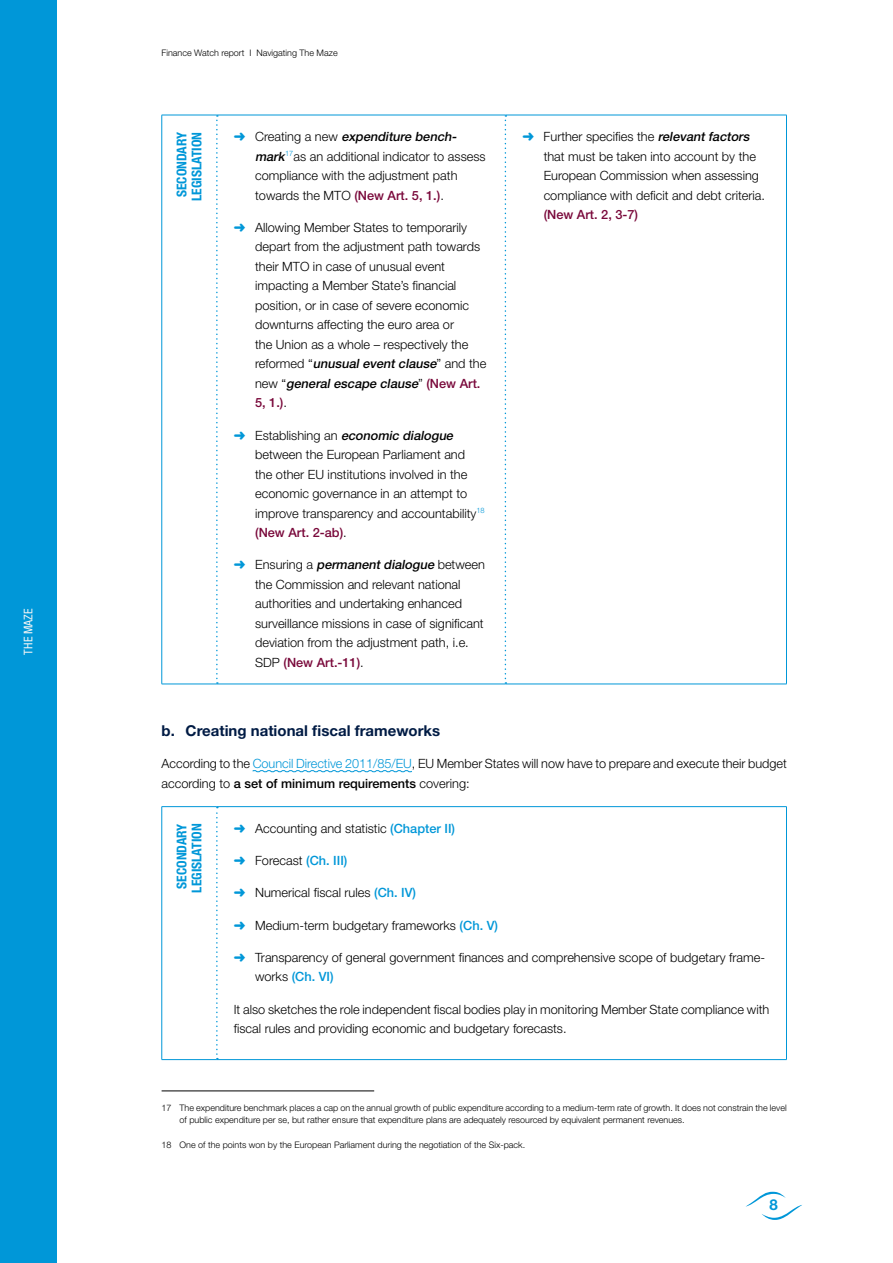
<style>
.page{position:relative;width:893px;height:1263px;background:#fff}
.page>*{position:absolute;margin:0;border:0;box-sizing:border-box;transform-origin:0 0}
.t1{font:700 15px "Helvetica Neue LT Std";color:#001b44}
.t2{font:700 15px "Helvetica Neue LT Std";color:#0097d8}
.t3{font:700 condensed 13.5px/15px "Helvetica Neue LT Std";color:#0097d8}
.t4{font:300 12.75px/19.5px "Helvetica Neue LT Std";color:#000}
.t5{font:500 12.75px "Helvetica Neue LT Std";color:#79083a}
.t6{font:condensed 12px "Helvetica Neue LT Std";color:#f5f5f5}
.t7{font:300 9px/12px "Helvetica Neue LT Std";color:#000}
.s1{color:#0097d8}
.s2{font-weight:500;font-style:italic}
.s3{font-weight:500;color:#79083a}
.s4{font-weight:500}
.s5{font-weight:500;color:#0097d8}
</style>
<div class="page">
<svg style="left:746px;top:1192px;width:56px;height:28px"></svg>
<div style="left:0;top:0;width:56px;height:1263px;background:#0097d8"></div>
<svg style="left:252px;top:770px;width:160px;height:3px"></svg>
<hr style="left:217px;top:115px;width:288px;height:1px;background:#0097d8">
<hr style="left:505px;top:115px;width:282px;height:1px;background:#0097d8">
<hr style="left:217px;top:684px;width:288px;height:1px;background:#0097d8">
<hr style="left:505px;top:684px;width:282px;height:1px;background:#0097d8">
<svg style="left:505px;top:115px;width:1px;height:569px"></svg>
<hr style="left:786px;top:115px;width:1px;height:569px;background:#0097d8">
<hr style="left:162px;top:115px;width:55px;height:1px;background:#0097d8">
<hr style="left:162px;top:115px;width:1px;height:569px;background:#0097d8">
<hr style="left:162px;top:684px;width:55px;height:1px;background:#0097d8">
<svg style="left:216px;top:115px;width:2px;height:569px"></svg>
<hr style="left:217px;top:806px;width:570px;height:1px;background:#0097d8">
<hr style="left:786px;top:807px;width:1px;height:252px;background:#0097d8">
<hr style="left:217px;top:1059px;width:570px;height:1px;background:#0097d8">
<hr style="left:162px;top:806px;width:55px;height:1px;background:#0097d8">
<hr style="left:162px;top:807px;width:1px;height:252px;background:#0097d8">
<hr style="left:162px;top:1059px;width:55px;height:1px;background:#0097d8">
<svg style="left:216px;top:807px;width:2px;height:252px"></svg>
<hr style="left:162px;top:1091px;width:212px;height:1px;background:#000">
<p class="t6" style="left:21px;top:654px;width:47px;rotate:-90deg">THE MAZE</p>
<p class="t7" style="left:162px;top:47px;width:178px">Finance Watch report I Navigating The Maze</p>
<p class="t3" style="left:174px;top:201px;width:70px;rotate:-90deg">SECONDARY<br>LEGISLATION</p>
<p class="t4" style="left:255px;top:127px;width:232px;text-indent:-21px"><span class="s1">➜</span> C re at i n g a n ew <span class="s2">expenditure bench&shy;mark</span><sup>17</sup>as an additional indicator to assess compliance with the adjustment path towards the MTO <span class="s3">(New Art. 5, 1.)</span>.</p>
<p class="t4" style="left:255px;top:217px;width:233px;text-indent:-21px"><span class="s1">➜</span> Allowing Member States to temporarily depart from the adjustment path towards their MTO in case of unusual event impacting a Member State’s financial position, or in case of severe economic downturns affecting the euro area or<br>the Union as a whole – respectively the refo r m e d “ <span class="s2">unusual event clause</span>” a n d t h e n e w “ <span class="s2">general escape clause</span>” <span class="s3">( N e w A rt .<br>5, 1.)</span>.</p>
<p class="t4" style="left:255px;top:425px;width:231px;text-indent:-21px"><span class="s1">➜</span> Est a b l i s h i n g a n <span class="s2">economic dialogue </span>between the European Parliament and the other EU institutions involved in the economic governance in an attempt to improve transparency and accountability<sup>18 </sup><span class="s3">(New Art. 2-ab)</span>.</p>
<p class="t4" style="left:255px;top:555px;width:231px;text-indent:-21px"><span class="s1">➜</span> E n s u r i n g a <span class="s2">permanent dialogue</span> b etwe e n the Commission and relevant national authorities and undertaking enhanced surveillance missions in case of significant deviation from the adjustment path, i.e.<br>SDP <span class="s3">(New Art.-11)</span>.</p>
<p class="t4" style="left:544px;top:127px;width:223px;text-indent:-21px"><span class="s1">➜</span> Further specifies the <span class="s2">relevant factors </span>that must be taken into account by the European Commission when assessing compliance with deficit and debt criteria.</p>
<p class="t5" style="left:544px;top:207px;width:96px">(New Art. 2, 3-7)</p>
<p class="t1" style="left:162px;top:721px;width:280px">b. Creating national fiscal frameworks</p>
<p class="t4" style="left:162px;top:754px;width:627px">According to the <span class="s1">Council Directive 2011/85/EU</span>, EU Member States will now have to prepare and execute their budget according to <span class="s4">a set of minimum requirements</span> covering:</p>
<p class="t3" style="left:174px;top:893px;width:70px;rotate:-90deg">SECONDARY<br>LEGISLATION</p>
<p class="t4" style="left:234px;top:818px;width:223px"><span class="s1">➜</span> Accounting and statistic <span class="s5">(Chapter II)</span></p>
<p class="t4" style="left:234px;top:850px;width:115px"><span class="s1">➜</span> Forecast <span class="s5">(Ch. III)</span></p>
<p class="t4" style="left:234px;top:883px;width:184px"><span class="s1">➜</span> Numerical fiscal rules <span class="s5">(Ch. IV)</span></p>
<p class="t4" style="left:234px;top:915px;width:266px"><span class="s1">➜</span> Medium-term budgetary frameworks <span class="s5">(Ch. V)</span></p>
<p class="t4" style="left:255px;top:947px;width:511px;text-indent:-21px"><span class="s1">➜</span> Transparency of general government finances and comprehensive scope of budgetary frame&shy;works <span class="s5">(Ch. VI)</span></p>
<p class="t4" style="left:234px;top:999px;width:537px">It also sketches the role independent fiscal bodies play in monitoring Member State compliance with fiscal rules and providing economic and budgetary forecasts.</p>
<p class="t7" style="left:180px;top:1102px;width:609px;text-indent:-18px">17 The expenditure benchmark places a cap on the annual growth of public expenditure according to a medium-term rate of growth. It does not constrain the level of public expenditure per se, but rather ensure that expenditure plans are adequately resourced by equivalent permanent revenues.</p>
<p class="t7" style="left:162px;top:1139px;width:365px">18 One of the points won by the European Parliament during the negotiation of the Six-pack.</p>
<p class="t2" style="left:769px;top:1196px;width:10px">8</p>
</div>
